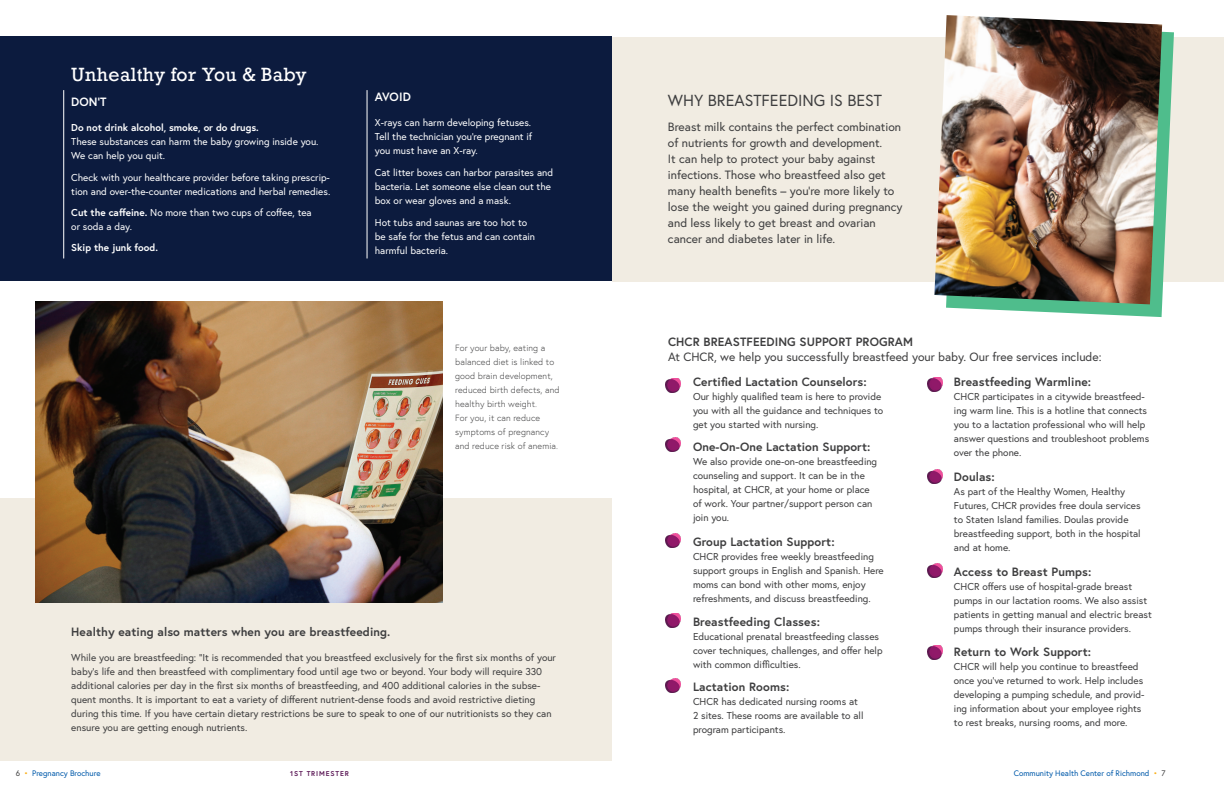
<style>
.page{position:relative;width:1224px;height:792px;background:#fff}
.page>*{position:absolute;margin:0;border:0;box-sizing:border-box;transform-origin:0 0}
.t1{font:18px "Rockwell Nova";letter-spacing:.02em;color:#fff}
.t2{font:16px "Europa";color:#3e3e3f}
.t3{font:12px/16px "Europa";color:#3e3e3f}
.t4{font:700 12px "Europa";letter-spacing:.01em;color:#3e3e3f}
.t5{font:700 12px "Europa";letter-spacing:.01em;color:#fff}
.t6{font:10px/14px "Europa";color:#3e3e3f}
.t7{font:10px/14px "Europa";color:#fff}
.t8{font:700 10px "Europa";color:#fff}
.t9{font:300 9px/14px "Europa";letter-spacing:.01em;color:#3e3e3f}
.t10{font:8px "Europa";color:#015aaa}
.t11{font:700 7px "Europa";letter-spacing:.125em;color:#5b1856}
.s1{font-weight:700}
.s2{color:#3e3e3f}
.s3{color:#faaf18}
</style>
<div class="page">
<div style="left:612px;top:37px;width:612px;height:245px;background:#f1ece2"></div>
<svg style="left:946px;top:25px;width:228px;height:292px;fill:#4fbd8c"></svg>
<div style="left:0;top:36px;width:612px;height:245px;background:#0c1b3e"></div>
<div style="left:0;top:498px;width:612px;height:263px;background:#f1ece2"></div>
<img style="left:665px;top:378px;width:15px;height:14px">
<img style="left:665px;top:438px;width:15px;height:14px">
<img style="left:665px;top:534px;width:15px;height:14px">
<img style="left:665px;top:613px;width:15px;height:14px">
<img style="left:928px;top:377px;width:15px;height:14px">
<img style="left:928px;top:470px;width:15px;height:14px">
<img style="left:928px;top:564px;width:15px;height:14px">
<img style="left:928px;top:645px;width:15px;height:14px">
<img style="left:665px;top:678px;width:15px;height:14px">
<img style="left:934px;top:15px;width:228px;height:289px">
<img style="left:35px;top:302px;width:407px;height:301px">
<hr style="left:63px;top:90px;width:1px;height:168px;background:#fff">
<hr style="left:367px;top:90px;width:1px;height:168px;background:#fff">
<p class="t1" style="left:71px;top:63px;width:237px">Unhealthy for You &amp; Baby</p>
<p class="t5" style="left:71px;top:94px;width:37px">DON’T</p>
<p class="t7" style="left:71px;top:120px;width:249px"><span class="s1">Do not drink alcohol, smoke, or do drugs.<br></span>These substances can harm the baby growing inside you.<br>We can help you quit.</p>
<p class="t7" style="left:71px;top:170px;width:261px">Check with your healthcare provider before taking prescrip&shy;tion and over-the-counter medications and herbal remedies.</p>
<p class="t7" style="left:71px;top:205px;width:242px"><span class="s1">Cut the caffeine.</span> No more than two cups of coffee, tea or soda a day.</p>
<p class="t8" style="left:71px;top:241px;width:88px">Skip the junk food.</p>
<p class="t5" style="left:375px;top:89px;width:38px">AVOID</p>
<p class="t7" style="left:375px;top:115px;width:159px;text-align:justify">X-rays can harm developing fetuses.<br>Tell the technician you’re pregnant if you must have an X-ray.</p>
<p class="t7" style="left:375px;top:165px;width:180px">Cat litter boxes can harbor parasites and bacteria. Let someone else clean out the box or wear gloves and a mask.</p>
<p class="t7" style="left:375px;top:215px;width:162px">Hot tubs and saunas are too hot to be safe for the fetus and can contain harmful bacteria.</p>
<p class="t9" style="left:455px;top:341px;width:106px">For your baby, eating a balanced diet is linked to good brain development, reduced birth defects, and healthy birth weight.<br>For you, it can reduce symptoms of pregnancy and reduce risk of anemia.</p>
<p class="t4" style="left:71px;top:624px;width:321px">Healthy eating also matters when you are breastfeeding.</p>
<p class="t6" style="left:71px;top:650px;width:486px">While you are breastfeeding: “It is recommended that you breastfeed exclusively for the first six months of your baby’s life and then breastfeed with complimentary food until age two or beyond. Your body will require 330 additional calories per day in the first six months of breastfeeding, and 400 additional calories in the subse&shy;quent months. It is important to eat a variety of different nutrient-dense foods and avoid restrictive dieting during this time. If you have certain dietary restrictions be sure to speak to one of our nutritionists so they can ensure you are getting enough nutrients.</p>
<p class="t2" style="left:668px;top:90px;width:215px">WHY BREASTFEEDING IS BEST</p>
<p class="t3" style="left:668px;top:119px;width:236px">Breast milk contains the perfect combination of nutrients for growth and development.<br>It can help to protect your baby against infections. Those who breastfeed also get many health benefits – you’re more likely to lose the weight you gained during pregnancy and less likely to get breast and ovarian cancer and diabetes later in life.</p>
<p class="t3" style="left:668px;top:334px;width:435px;line-height:15px"><span class="s1">CHCR BREASTFEEDING SUPPORT PROGRAM<br></span>At CHCR, we help you successfully breastfeed your baby. Our free services include:</p>
<p class="t4" style="left:693px;top:374px;width:175px">Certified Lactation Counselors:</p>
<p class="t6" style="left:693px;top:389px;width:192px">Our highly qualified team is here to provide you with all the guidance and techniques to get you started with nursing.</p>
<p class="t4" style="left:693px;top:439px;width:179px">One-On-One Lactation Support:</p>
<p class="t6" style="left:693px;top:454px;width:186px">We also provide one-on-one breastfeeding counseling and support. It can be in the hospital, at CHCR, at your home or place of work. Your partner/support person can join you.</p>
<p class="t4" style="left:693px;top:534px;width:143px">Group Lactation Support:</p>
<p class="t6" style="left:693px;top:549px;width:192px">CHCR provides free weekly breastfeeding support groups in English and Spanish. Here moms can bond with other moms, enjoy refreshments, and discuss breastfeeding.</p>
<p class="t4" style="left:693px;top:614px;width:128px">Breastfeeding Classes:</p>
<p class="t6" style="left:693px;top:629px;width:191px">Educational prenatal breastfeeding classes cover techniques, challenges, and offer help with common difficulties.</p>
<p class="t4" style="left:693px;top:679px;width:98px">Lactation Rooms:</p>
<p class="t6" style="left:693px;top:694px;width:172px">CHCR has dedicated nursing rooms at<br>2 sites. These rooms are available to all program participants.</p>
<p class="t4" style="left:954px;top:374px;width:139px">Breastfeeding Warmline:</p>
<p class="t6" style="left:954px;top:389px;width:197px">CHCR participates in a citywide breastfeed&shy;ing warm line. This is a hotline that connects you to a lactation professional who will help answer questions and troubleshoot problems over the phone.</p>
<p class="t4" style="left:954px;top:469px;width:42px">Doulas:</p>
<p class="t6" style="left:954px;top:484px;width:188px">As part of the Healthy Women, Healthy Futures, CHCR provides free doula services to Staten Island families. Doulas provide breastfeeding support, both in the hospital and at home.</p>
<p class="t4" style="left:954px;top:564px;width:139px">Access to Breast Pumps:</p>
<p class="t6" style="left:954px;top:579px;width:199px">CHCR offers use of hospital-grade breast pumps in our lactation rooms. We also assist patients in getting manual and electric breast pumps through their insurance providers.</p>
<p class="t4" style="left:954px;top:644px;width:139px">Return to Work Support:</p>
<p class="t6" style="left:954px;top:659px;width:192px">CHCR will help you continue to breastfeed once you’ve returned to work. Help includes developing a pumping schedule, and provid&shy;ing information about your employee rights to rest breaks, nursing rooms, and more.</p>
<p class="t10" style="left:16px;top:768px;width:86px"><span class="s2">6</span> <span class="s3">•</span> Pregnancy Brochure</p>
<p class="t11" style="left:290px;top:769px;width:60px">1ST TRIMESTER</p>
<p class="t10" style="left:1014px;top:768px;width:153px">Community Health Center of Richmond <span class="s3">•</span> <span class="s2">7</span></p>
</div>
